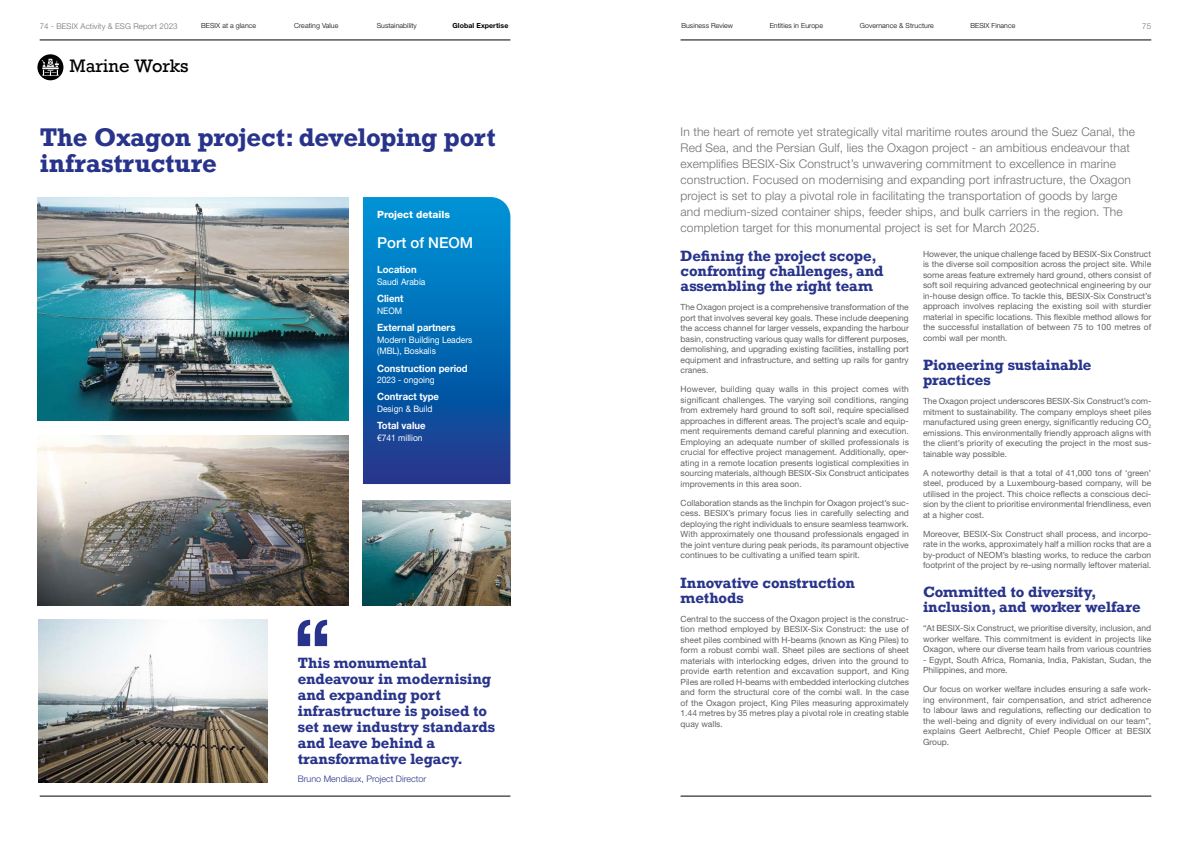
<style>
.page{position:relative;width:1191px;height:842px;background:#fff}
.page>*{position:absolute;margin:0;border:0;box-sizing:border-box;transform-origin:0 0}
.t1{font:700 24px/26px "Rockwell";letter-spacing:-.005em;color:#28348b}
.t2{font:17px "Rockwell";color:#000}
.t3{font:500 15px "Helvetica Neue LT Std";color:#fff}
.t4{font:700 14px/16px "Rockwell";color:#28348b}
.t5{font:300 12px/16px "Helvetica Neue LT Std";letter-spacing:.01em;color:#706f6f}
.t6{font:700 10px "Helvetica Neue LT Std";color:#fff;scale:.95 1}
.t7{font:800 10px "Helvetica Neue LT Std";color:#fff}
.t8{font:9px/11.6px "Helvetica Neue LT Std";color:#fff;scale:.94 1}
.t9{font:300 9px "Helvetica Neue LT Std";color:#28348b}
.t10{font:8.5px/10.5px "Helvetica Neue LT Std";color:#646363;text-align:justify}
.t11{font:300 8px "Helvetica Neue LT Std";letter-spacing:.01em;color:#706f6f}
.t12{font:300 7px "Helvetica Neue LT Std";letter-spacing:.01em;color:#000}
.t13{font:700 7px "Helvetica Neue LT Std";letter-spacing:.01em;color:#000}
</style>
<div class="page">
<hr style="left:40px;top:40px;width:470px;height:1px;background:#000">
<hr style="left:680px;top:40px;width:471px;height:1px;background:#000">
<hr style="left:40px;top:796px;width:470px;height:1px;background:#000">
<hr style="left:680px;top:796px;width:471px;height:1px;background:#000">
<div style="left:37px;top:54px;width:26px;height:26px;background:#000;border-radius:50%"></div>
<svg style="left:42px;top:59px;width:17px;height:17px"></svg>
<svg style="left:298px;top:620px;width:29px;height:26px"></svg>
<svg style="left:363px;top:197px;width:147px;height:287px;background:#0767b2"></svg>
<img style="left:37px;top:197px;width:312px;height:224px">
<img style="left:37px;top:435px;width:312px;height:170px">
<img style="left:363px;top:500px;width:148px;height:105px">
<img style="left:38px;top:619px;width:230px;height:164px">
<p class="t11" style="left:40px;top:21px;width:139px">74 - BESIX Activity &amp; ESG Report 2023</p>
<p class="t12" style="left:201px;top:21px;width:56px">BESIX at a glance</p>
<p class="t12" style="left:294px;top:21px;width:46px">Creating Value</p>
<p class="t12" style="left:377px;top:21px;width:42px">Sustainability</p>
<p class="t13" style="left:452px;top:21px;width:57px">Global Expertise</p>
<p class="t12" style="left:681px;top:21px;width:53px">Business Review</p>
<p class="t12" style="left:769px;top:21px;width:55px">Entities in Europe</p>
<p class="t12" style="left:859px;top:21px;width:75px">Governance &amp; Structure</p>
<p class="t12" style="left:970px;top:21px;width:47px">BESIX Finance</p>
<p class="t11" style="left:1142px;top:21px;width:10px">75</p>
<h2 class="t2" style="left:69px;top:56px;width:121px">Marine Works</h2>
<h1 class="t1" style="left:40px;top:124px;width:457px">The Oxagon project: developing port infrastructure</h1>
<p class="t7" style="left:377px;top:209px;width:74px">Project details</p>
<h3 class="t3" style="left:377px;top:233px;width:98px">Port of NEOM</h3>
<p class="t6" style="left:377px;top:264px;width:43px">Location</p>
<p class="t8" style="left:377px;top:276px;width:53px">Saudi Arabia</p>
<p class="t6" style="left:377px;top:292px;width:29px">Client</p>
<p class="t8" style="left:377px;top:305px;width:28px">NEOM</p>
<p class="t6" style="left:377px;top:321px;width:84px">External partners</p>
<p class="t8" style="left:377px;top:334px;width:103px">Modern Building Leaders (MBL), Boskalis</p>
<p class="t6" style="left:377px;top:362px;width:97px">Construction period</p>
<p class="t8" style="left:377px;top:374px;width:63px">2023 - ongoing</p>
<p class="t6" style="left:377px;top:391px;width:67px">Contract type</p>
<p class="t8" style="left:377px;top:403px;width:61px">Design &amp; Build</p>
<p class="t6" style="left:377px;top:420px;width:52px">Total value</p>
<p class="t8" style="left:377px;top:432px;width:50px">€741 million</p>
<h3 class="t4" style="left:298px;top:654px;width:199px">This monumental endeavour in modernising and expanding port infrastructure is poised to set new industry standards and leave behind a transformative legacy.</h3>
<p class="t9" style="left:298px;top:774px;width:130px">Bruno Mendiaux, Project Director</p>
<p class="t5" style="left:680px;top:124px;width:456px">In the heart of remote yet strategically vital maritime routes around the Suez Canal, the Red Sea, and the Persian Gulf, lies the Oxagon project - an ambitious endeavour that exemplifies BESIX-Six Construct’s unwavering commitment to excellence in marine construction. Focused on modernising and expanding port infrastructure, the Oxagon project is set to play a pivotal role in facilitating the transportation of goods by large and medium-sized container ships, feeder ships, and bulk carriers in the region. The completion target for this monumental project is set for March 2025.</p>
<h3 class="t4" style="left:680px;top:249px;width:205px;line-height:15px">Defining the project scope, confronting challenges, and assembling the right team</h3>
<p class="t10" style="left:680px;top:302px;width:230px">The Oxagon project is a comprehensive transformation of the port that involves several key goals. These include deepening the access channel for larger vessels, expanding the harbour basin, constructing various quay walls for different purposes, demolishing, and upgrading existing facilities, installing port equipment and infrastructure, and setting up rails for gantry cranes.</p>
<p class="t10" style="left:680px;top:384px;width:230px">However, building quay walls in this project comes with significant challenges. The varying soil conditions, ranging from extremely hard ground to soft soil, require specialised approaches in different areas. The project’s scale and equip&shy;ment requirements demand careful planning and execution.<br>Employing an adequate number of skilled professionals is crucial for effective project management. Additionally, oper&shy;ating in a remote location presents logistical complexities in sourcing materials, although BESIX-Six Construct anticipates improvements in this area soon.</p>
<p class="t10" style="left:680px;top:497px;width:230px">Collaboration stands as the linchpin for Oxagon project’s suc&shy;cess. BESIX’s primary focus lies in carefully selecting and deploying the right individuals to ensure seamless teamwork.<br>With approximately one thousand professionals engaged in the joint venture during peak periods, its paramount objective continues to be cultivating a unified team spirit.</p>
<h3 class="t4" style="left:680px;top:575px;width:176px;line-height:15px">Innovative construction methods</h3>
<p class="t10" style="left:680px;top:613px;width:230px">Central to the success of the Oxagon project is the construc&shy;tion method employed by BESIX-Six Construct: the use of sheet piles combined with H-beams (known as King Piles) to form a robust combi wall. Sheet piles are sections of sheet materials with interlocking edges, driven into the ground to provide earth retention and excavation support, and King Piles are rolled H-beams with embedded interlocking clutches and form the structural core of the combi wall. In the case of the Oxagon project, King Piles measuring approximately 1.44 metres by 35 metres play a pivotal role in creating stable quay walls.</p>
<p class="t10" style="left:923px;top:248px;width:230px">However, the unique challenge faced by BESIX-Six Construct is the diverse soil composition across the project site. While some areas feature extremely hard ground, others consist of soft soil requiring advanced geotechnical engineering by our in-house design office. To tackle this, BESIX-Six Construct’s approach involves replacing the existing soil with sturdier material in specific locations. This flexible method allows for the successful installation of between 75 to 100 metres of combi wall per month.</p>
<h3 class="t4" style="left:923px;top:357px;width:170px;line-height:15px">Pioneering sustainable practices</h3>
<p class="t10" style="left:923px;top:396px;width:230px">The Oxagon project underscores BESIX-Six Construct’s com&shy;mitment to sustainability. The company employs sheet piles manufactured using green energy, significantly reducing CO<sub>2 </sub>emissions. This environmentally friendly approach aligns with the client’s priority of executing the project in the most sus&shy;tainable way possible.</p>
<p class="t10" style="left:923px;top:467px;width:230px">A noteworthy detail is that a total of 41,000 tons of ‘green’ steel, produced by a Luxembourg-based company, will be utilised in the project. This choice reflects a conscious deci&shy;sion by the client to prioritise environmental friendliness, even at a higher cost.</p>
<p class="t10" style="left:923px;top:528px;width:230px">Moreover, BESIX-Six Construct shall process, and incorpo&shy;rate in the works, approximately half a million rocks that are a by-product of NEOM’s blasting works, to reduce the carbon footprint of the project by re-using normally leftover material.</p>
<h3 class="t4" style="left:923px;top:584px;width:219px;line-height:15px">Committed to diversity, inclusion, and worker welfare</h3>
<p class="t10" style="left:923px;top:623px;width:230px">“At BESIX-Six Construct, we prioritise diversity, inclusion, and worker welfare. This commitment is evident in projects like Oxagon, where our diverse team hails from various countries</p>
<p class="t10" style="left:923px;top:654px;width:230px">- Egypt, South Africa, Romania, India, Pakistan, Sudan, the<br>Philippines, and more.</p>
<p class="t10" style="left:923px;top:684px;width:230px">Our focus on worker welfare includes ensuring a safe work&shy;ing environment, fair compensation, and strict adherence to labour laws and regulations, reflecting our dedication to the well-being and dignity of every individual on our team”, explains Geert Aelbrecht, Chief People Officer at BESIX Group.</p>
</div>
